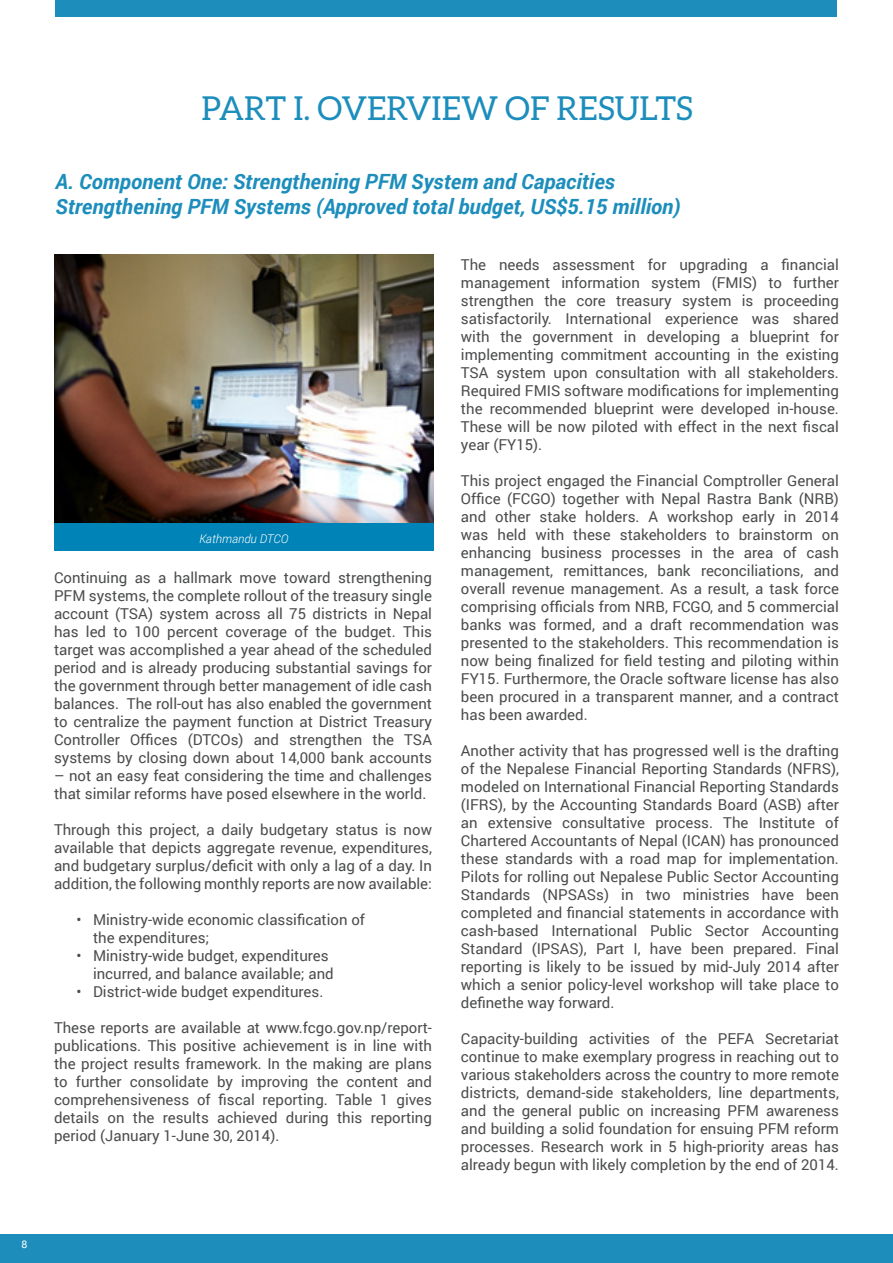
<style>
.page{position:relative;width:893px;height:1263px;background:#fff}
.page>*{position:absolute;margin:0;border:0;box-sizing:border-box;transform-origin:0 0}
.Main_Heading{font:33px "Aleo";color:#1d8ebc}
.Sub_heading{font:italic 700 21px "Roboto";color:#1d8ebc}
.points{font:15px/18px "Roboto";color:#4b4c4d;text-align:justify}
.t1{font:italic 300 12px "Roboto";color:#fff}
.t2{font:10.5px "Roboto";color:#fff}
</style>
<div class="page">
<div style="left:0;top:1234px;width:893px;height:29px;background:#1d8ebc"></div>
<div style="left:55px;top:0;width:782px;height:17px;background:#1d8ebc"></div>
<img style="left:54px;top:254px;width:380px;height:269px">
<div style="left:54px;top:523px;width:380px;height:27px;background:#0083b6"></div>
<p class="t2" style="left:21px;top:1237px;width:7px">8</p>
<p class="Main_Heading" style="left:202px;top:90px;width:493px">PART I. OVERVIEW OF RESULTS</p>
<p class="Sub_heading" style="left:56px;top:166px;width:561px">A. Component One: Strengthening PFM System and Capacities</p>
<p class="Sub_heading" style="left:56px;top:191px;width:626px">Strengthening PFM Systems (Approved total budget, US$5.15 million)</p>
<p class="t1" style="left:199px;top:530px;width:90px">Kathmandu DTCO</p>
<p class="points" style="left:54px;top:568px;width:380px">Continuing as a hallmark move toward strengthening PFM systems, the complete rollout of the treasury single account (TSA) system across all 75 districts in Nepal has led to 100 percent coverage of the budget. This target was accomplished a year ahead of the scheduled period and is already producing substantial savings for the government through better management of idle cash balances. The roll-out has also enabled the government to centralize the payment function at District Treasury Controller Offices (DTCOs) and strengthen the TSA systems by closing down about 14,000 bank accounts</p>
<p class="points" style="left:54px;top:766px;width:380px">– not an easy feat considering the time and challenges that similar reforms have posed elsewhere in the world.</p>
<p class="points" style="left:54px;top:820px;width:379px">Through this project, a daily budgetary status is now available that depicts aggregate revenue, expenditures, and budgetary surplus/deficit with only a lag of a day. In addition, the following monthly reports are now available:</p>
<p class="points" style="left:93px;top:910px;width:274px;text-indent:-16px">• Ministry-wide economic classification of the expenditures;</p>
<p class="points" style="left:93px;top:946px;width:242px;text-indent:-16px">• Ministry-wide budget, expenditures incurred, and balance available; and</p>
<p class="points" style="left:76px;top:982px;width:248px">• District-wide budget expenditures.</p>
<p class="points" style="left:54px;top:1018px;width:380px">These reports are available at www.fcgo.gov.np/report&shy;publications. This positive achievement is in line with the project results framework. In the making are plans to further consolidate by improving the content and comprehensiveness of fiscal reporting. Table 1 gives details on the results achieved during this reporting period (January 1-June 30, 2014).</p>
<p class="points" style="left:461px;top:255px;width:380px">The needs assessment for upgrading a financial management information system (FMIS) to further strengthen the core treasury system is proceeding satisfactorily. International experience was shared with the government in developing a blueprint for implementing commitment accounting in the existing TSA system upon consultation with all stakeholders.<br>Required FMIS software modifications for implementing the recommended blueprint were developed in-house.<br>These will be now piloted with effect in the next fiscal year (FY15).</p>
<p class="points" style="left:461px;top:471px;width:380px">This project engaged the Financial Comptroller General Office (FCGO) together with Nepal Rastra Bank (NRB) and other stake holders. A workshop early in 2014 was held with these stakeholders to brainstorm on enhancing business processes in the area of cash management, remittances, bank reconciliations, and overall revenue management. As a result, a task force comprising officials from NRB, FCGO, and 5 commercial banks was formed, and a draft recommendation was presented to the stakeholders. This recommendation is now being finalized for field testing and piloting within FY15. Furthermore, the Oracle software license has also been procured in a transparent manner, and a contract has been awarded.</p>
<p class="points" style="left:461px;top:741px;width:380px">Another activity that has progressed well is the drafting of the Nepalese Financial Reporting Standards (NFRS), modeled on International Financial Reporting Standards (IFRS), by the Accounting Standards Board (ASB) after an extensive consultative process. The Institute of Chartered Accountants of Nepal (ICAN) has pronounced these standards with a road map for implementation.<br>Pilots for rolling out Nepalese Public Sector Accounting Standards (NPSASs) in two ministries have been completed and financial statements in accordance with cash-based International Public Sector Accounting Standard (IPSAS), Part I, have been prepared. Final reporting is likely to be issued by mid-July 2014 after which a senior policy-level workshop will take place to definethe way forward.</p>
<p class="points" style="left:461px;top:1029px;width:380px">Capacity-building activities of the PEFA Secretariat continue to make exemplary progress in reaching out to various stakeholders across the country to more remote districts, demand-side stakeholders, line departments, and the general public on increasing PFM awareness and building a solid foundation for ensuing PFM reform processes. Research work in 5 high-priority areas has already begun with likely completion by the end of 2014.</p>
</div>
